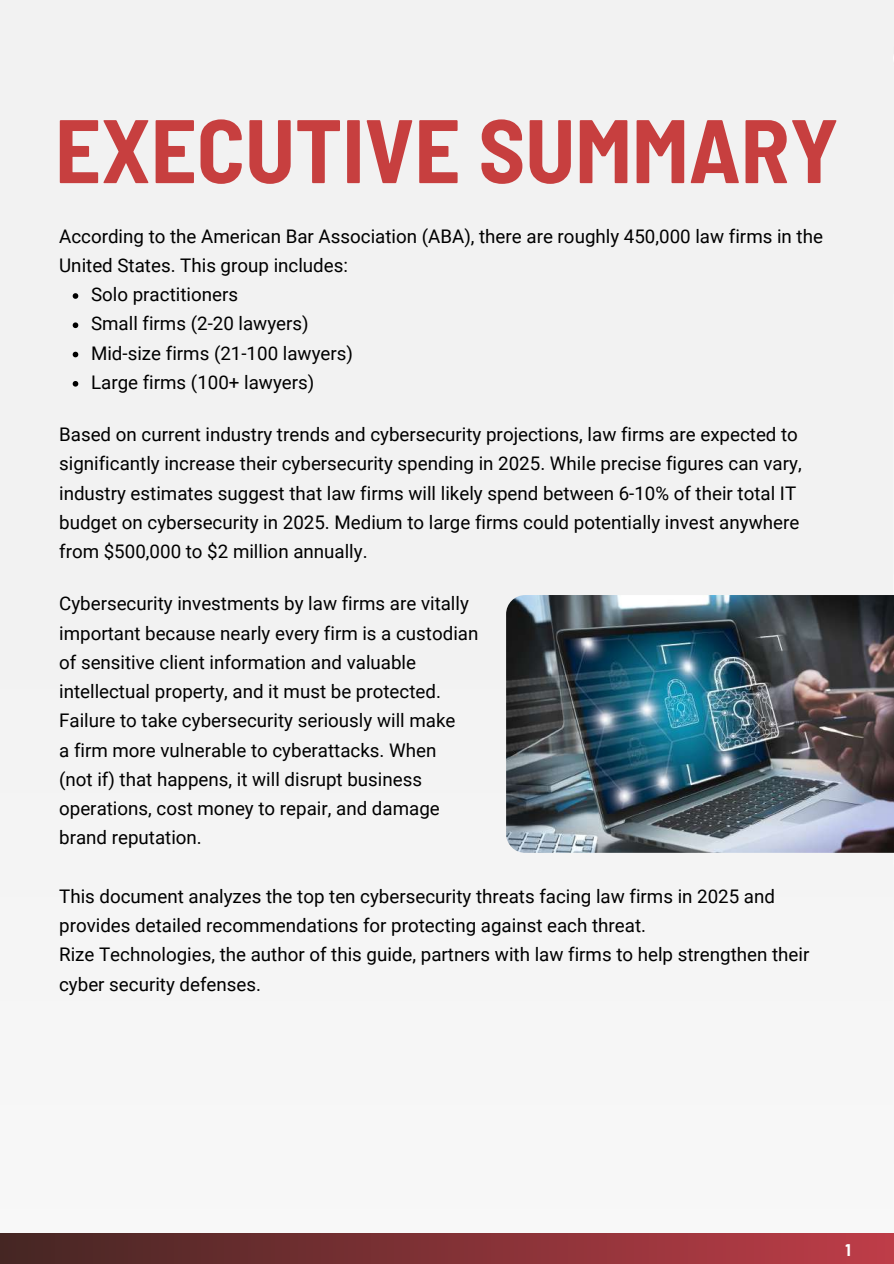
<style>
.page{position:relative;width:894px;height:1264px;background:#fff}
.page>*{position:absolute;margin:0;border:0;box-sizing:border-box;transform-origin:0 0}
.t1{font:700 semi-condensed 90px "Barlow";color:#c73f3f}
.t2{font:18.75px/29.2px "Roboto";color:#000}
.t3{font:700 semi-condensed 16.5px "Barlow";color:#fff}
</style>
<div class="page">
<div style="left:0;top:0;width:893px;height:1263px;background:#f2f2f2"></div>
<div style="left:0;top:1233px;width:893px;height:30px;background:linear-gradient(to right,#452623,#bf3d48)"></div>
<svg style="left:73px;top:293px;width:5px;height:6px"></svg>
<svg style="left:73px;top:322px;width:5px;height:6px"></svg>
<svg style="left:73px;top:352px;width:5px;height:5px"></svg>
<svg style="left:73px;top:381px;width:5px;height:5px"></svg>
<img style="left:893px;top:0;width:1px;height:853px">
<img style="left:506px;top:595px;width:387px;height:257px">
<h1 class="t1" style="left:55px;top:93px;width:785px">EXECUTIVE SUMMARY</h1>
<p class="t2" style="left:59px;top:221px;width:765px">According to the American Bar Association (ABA), there are roughly 450,000 law firms in the</p>
<p class="t2" style="left:59px;top:251px;width:290px">United States. This group includes:</p>
<p class="t2" style="left:91px;top:280px;width:148px">Solo practitioners</p>
<p class="t2" style="left:91px;top:309px;width:219px">Small firms (2-20 lawyers)</p>
<p class="t2" style="left:91px;top:338px;width:263px">Mid-size firms (21-100 lawyers)</p>
<p class="t2" style="left:91px;top:368px;width:225px">Large firms (100+ lawyers)</p>
<p class="t2" style="left:59px;top:420px;width:743px">Based on current industry trends and cybersecurity projections, law firms are expected to significantly increase their cybersecurity spending in 2025. While precise figures can vary, industry estimates suggest that law firms will likely spend between 6-10% of their total IT budget on cybersecurity in 2025. Medium to large firms could potentially invest anywhere from $500,000 to $2 million annually.</p>
<p class="t2" style="left:59px;top:589px;width:420px">Cybersecurity investments by law firms are vitally important because nearly every firm is a custodian of sensitive client information and valuable intellectual property, and it must be protected.<br>Failure to take cybersecurity seriously will make<br>a firm more vulnerable to cyberattacks. When<br>(not if) that happens, it will disrupt business operations, cost money to repair, and damage brand reputation.</p>
<p class="t2" style="left:59px;top:881px;width:751px">This document analyzes the top ten cybersecurity threats facing law firms in 2025 and provides detailed recommendations for protecting against each threat.<br>Rize Technologies, the author of this guide, partners with law firms to help strengthen their cyber security defenses.</p>
<p class="t3" style="left:845px;top:1239px;width:7px">1</p>
</div>
